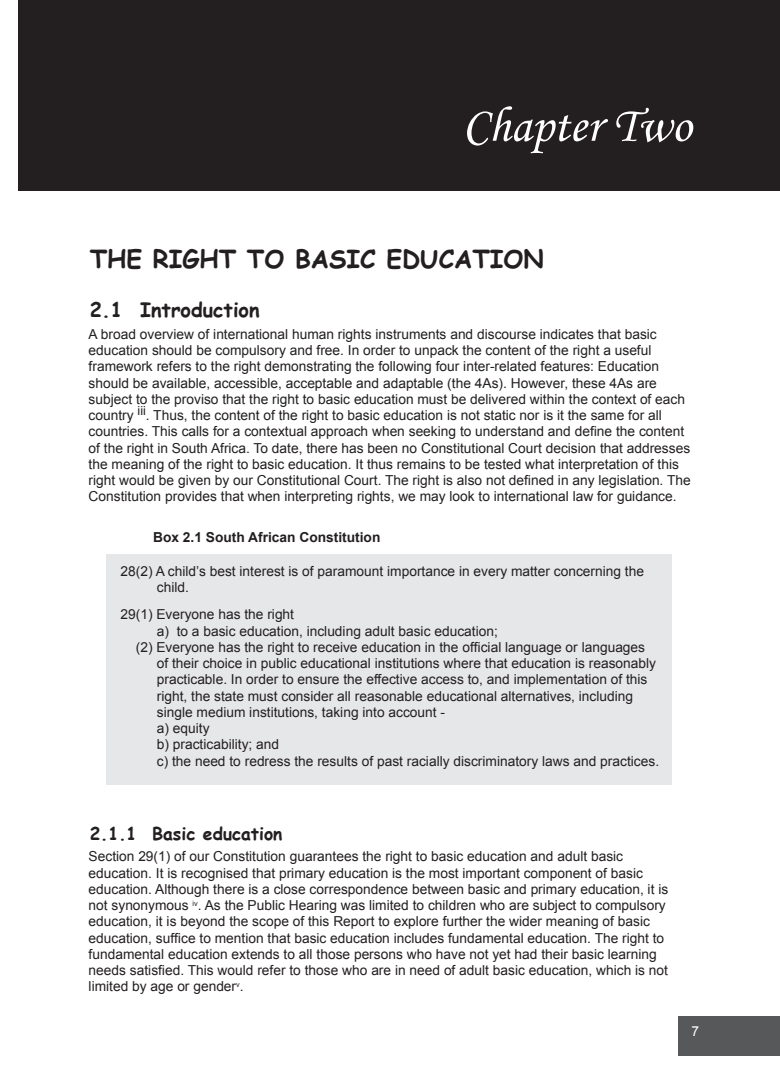
<style>
.page{position:relative;width:780px;height:1088px;background:#fff}
.page>*{position:absolute;margin:0;border:0;box-sizing:border-box;transform-origin:0 0}
.t1{font:50px "Monotype Corsiva";color:#fff}
.t2{font:700 25px "Comic Sans MS";color:#231f20}
.t3{font:700 20px "Comic Sans MS";color:#231f20}
.t4{font:700 17.5px "Comic Sans MS";color:#231f20}
.t5{font:13.75px/16.2px "Arial";color:#231f20}
.t6{font:700 13.75px "Arial";color:#231f20}
.t7{font:13.75px "Arial";color:#fff}
</style>
<div class="page">
<div style="left:678px;top:1016px;width:102px;height:39px;background:#57585a"></div>
<div style="left:106px;top:555px;width:565px;height:230px;background:#e6e7e9"></div>
<div style="left:18px;top:0;width:762px;height:191px;background:#231f20"></div>
<h1 class="t1" style="left:462px;top:95px;width:230px">Chapter Two</h1>
<h2 class="t2" style="left:90px;top:240px;width:455px">THE RIGHT TO BASIC EDUCATION</h2>
<h3 class="t3" style="left:90px;top:295px;width:171px">2.1 Introduction</h3>
<p class="t5" style="left:89px;top:326px;width:603px">A broad overview of international human rights instruments and discourse indicates that basic education should be compulsory and free. In order to unpack the content of the right a useful framework refers to the right demonstrating the following four inter-related features: Education should be available, accessible, acceptable and adaptable (the 4As). However, these 4As are subject to the proviso that the right to basic education must be delivered within the context of each country <sup>iii</sup>. Thus, the content of the right to basic education is not static nor is it the same for all countries. This calls for a contextual approach when seeking to understand and define the content of the right in South Africa. To date, there has been no Constitutional Court decision that addresses the meaning of the right to basic education. It thus remains to be tested what interpretation of this right would be given by our Constitutional Court. The right is also not defined in any legislation. The Constitution provides that when interpreting rights, we may look to international law for guidance.</p>
<p class="t6" style="left:153px;top:528px;width:229px">Box 2.1 South African Constitution</p>
<p class="t5" style="left:157px;top:563px;width:489px;text-indent:-36px">28(2) A child’s best interest is of paramount importance in every matter concerning the child.</p>
<p class="t5" style="left:120px;top:606px;width:175px">29(1) Everyone has the right</p>
<p class="t5" style="left:157px;top:623px;width:342px">a) to a basic education, including adult basic education;</p>
<p class="t5" style="left:136px;top:639px;width:511px">(2) Everyone has the right to receive education in the official language or languages</p>
<p class="t5" style="left:157px;top:655px;width:501px">of their choice in public educational institutions where that education is reasonably</p>
<p class="t5" style="left:157px;top:671px;width:492px">practicable. In order to ensure the effective access to, and implementation of this</p>
<p class="t5" style="left:157px;top:688px;width:478px">right, the state must consider all reasonable educational alternatives, including</p>
<p class="t5" style="left:157px;top:704px;width:290px">single medium institutions, taking into account -</p>
<p class="t5" style="left:157px;top:720px;width:54px">a) equity</p>
<p class="t5" style="left:157px;top:736px;width:124px">b) practicability; and</p>
<p class="t5" style="left:157px;top:753px;width:504px">c) the need to redress the results of past racially discriminatory laws and practices.</p>
<p class="t4" style="left:90px;top:820px;width:194px">2.1.1 Basic education</p>
<p class="t5" style="left:89px;top:848px;width:581px">Section 29(1) of our Constitution guarantees the right to basic education and adult basic education. It is recognised that primary education is the most important component of basic education. Although there is a close correspondence between basic and primary education, it is not synonymous <sup>iv</sup>. As the Public Hearing was limited to children who are subject to compulsory education, it is beyond the scope of this Report to explore further the wider meaning of basic education, suffice to mention that basic education includes fundamental education. The right to fundamental education extends to all those persons who have not yet had their basic learning needs satisfied. This would refer to those who are in need of adult basic education, which is not limited by age or gender<sup>v</sup>.</p>
<p class="t7" style="left:691px;top:1022px;width:9px">7</p>
</div>
